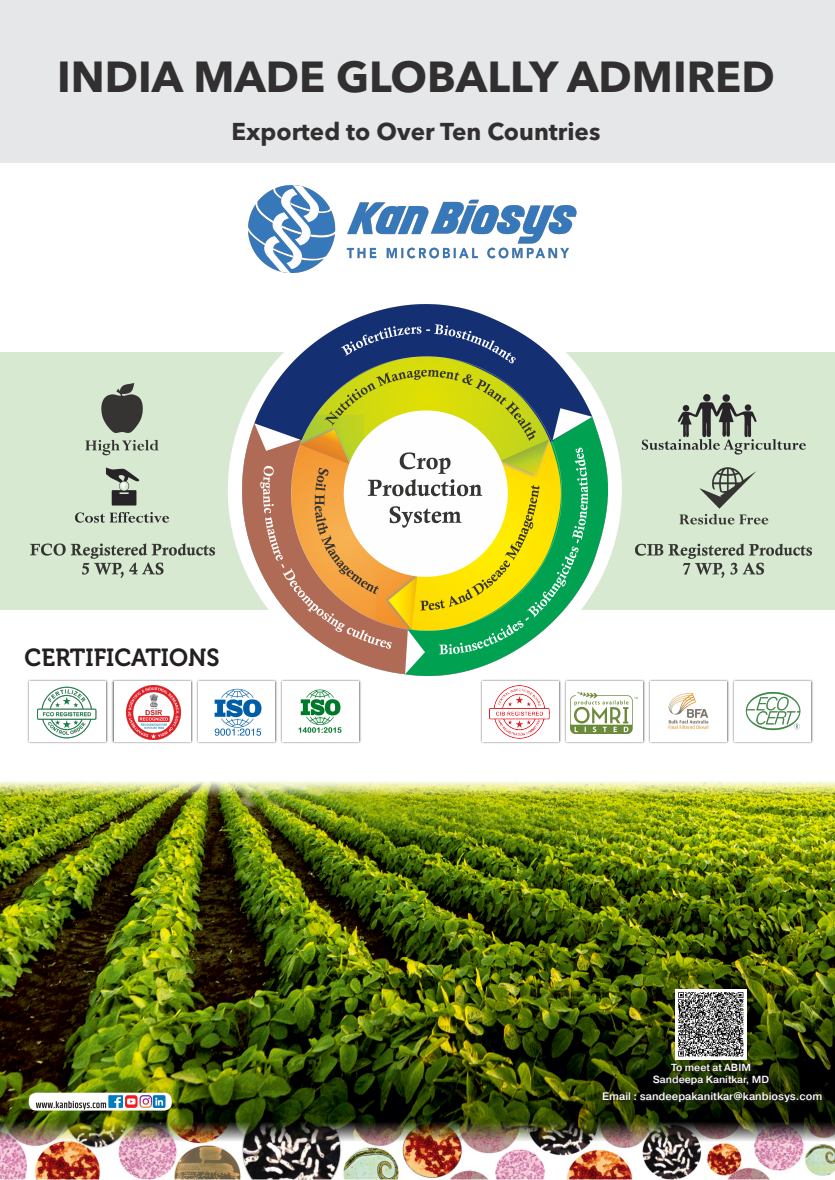
<style>
.page{position:relative;width:835px;height:1180px;background:#fff}
.page>*{position:absolute;margin:0;border:0;box-sizing:border-box;transform-origin:0 0}
.t1{font:700 43.05px "Avenir Next LT Pro";color:#312f30}
.t2{font:24.6px "Museo 700";color:#231f20}
.t3{font:700 24.15px "Avenir Next LT Pro";color:#312f30}
.t4{font:500 10.85px "Pragmatica";color:#fff}
.t5{font:500 10.29px/12.4px "Pragmatica";color:#fff;text-align:center}
</style>
<div class="page">
<img style="left:0;top:781px;width:834px;height:340px">
<div style="left:0;top:352px;width:834px;height:258px;background:#d8e9d2"></div>
<img style="left:248px;top:186px;width:329px;height:87px">
<img style="left:635px;top:394px;width:176px;height:183px">
<img style="left:30px;top:383px;width:184px;height:194px">
<svg style="left:122px;top:483px;width:3px;height:5px"></svg>
<img style="left:29px;top:1092px;width:143px;height:18px">
<img style="left:0;top:1121px;width:834px;height:59px">
<div style="left:0;top:0;width:834px;height:163px;background:#e6e7e9"></div>
<div style="left:228px;top:293px;width:393px;height:394px;background:#fff;border-radius:50%"></div>
<img style="left:242px;top:304px;width:365px;height:371px">
<div style="left:27px;top:679px;width:82px;height:65px;background:#231f20;opacity:.75"></div>
<div style="left:29px;top:681px;width:77px;height:60px;background:#fff"></div>
<div style="left:112px;top:679px;width:81px;height:65px;background:#231f20;opacity:.75"></div>
<div style="left:114px;top:681px;width:76px;height:60px;background:#fff"></div>
<div style="left:196px;top:679px;width:81px;height:65px;background:#231f20;opacity:.75"></div>
<div style="left:198px;top:681px;width:76px;height:60px;background:#fff"></div>
<div style="left:280px;top:679px;width:81px;height:65px;background:#231f20;opacity:.75"></div>
<div style="left:282px;top:681px;width:77px;height:60px;background:#fff"></div>
<img style="left:127px;top:685px;width:53px;height:54px">
<img style="left:214px;top:688px;width:48px;height:48px">
<img style="left:298px;top:690px;width:44px;height:43px">
<img style="left:37px;top:686px;width:60px;height:53px">
<div style="left:479px;top:679px;width:82px;height:65px;background:#231f20;opacity:.75"></div>
<div style="left:481px;top:681px;width:77px;height:60px;background:#fff"></div>
<div style="left:564px;top:679px;width:81px;height:65px;background:#231f20;opacity:.75"></div>
<div style="left:566px;top:681px;width:76px;height:60px;background:#fff"></div>
<div style="left:648px;top:679px;width:81px;height:65px;background:#231f20;opacity:.75"></div>
<div style="left:650px;top:681px;width:76px;height:60px;background:#fff"></div>
<div style="left:732px;top:679px;width:81px;height:65px;background:#231f20;opacity:.75"></div>
<div style="left:734px;top:681px;width:77px;height:60px;background:#fff"></div>
<img style="left:668px;top:693px;width:41px;height:36px">
<img style="left:570px;top:693px;width:68px;height:40px">
<img style="left:745px;top:692px;width:56px;height:39px">
<img style="left:489px;top:685px;width:60px;height:53px">
<svg style="left:603px;top:1092px;width:220px;height:12px;background:#171e07"></svg>
<img style="left:675px;top:989px;width:71px;height:70px">
<svg style="left:653px;top:1063px;width:118px;height:24px;background:#161f06"></svg>
<p class="t1" style="left:57px;top:50px;width:719px">INDIA MADE GLOBALLY ADMIRED</p>
<p class="t3" style="left:231px;top:117px;width:370px">Exported to Over Ten Countries</p>
<p class="t2" style="left:25px;top:644px;width:196px">CERTIFICATIONS</p>
<p class="t5" style="left:652px;top:1060px;width:118px">To meet at ABIM<br>Sandeepa Kanitkar, MD</p>
<p class="t4" style="left:602px;top:1089px;width:222px">Email : sandeepakanitkar@kanbiosys.com</p>
</div>
